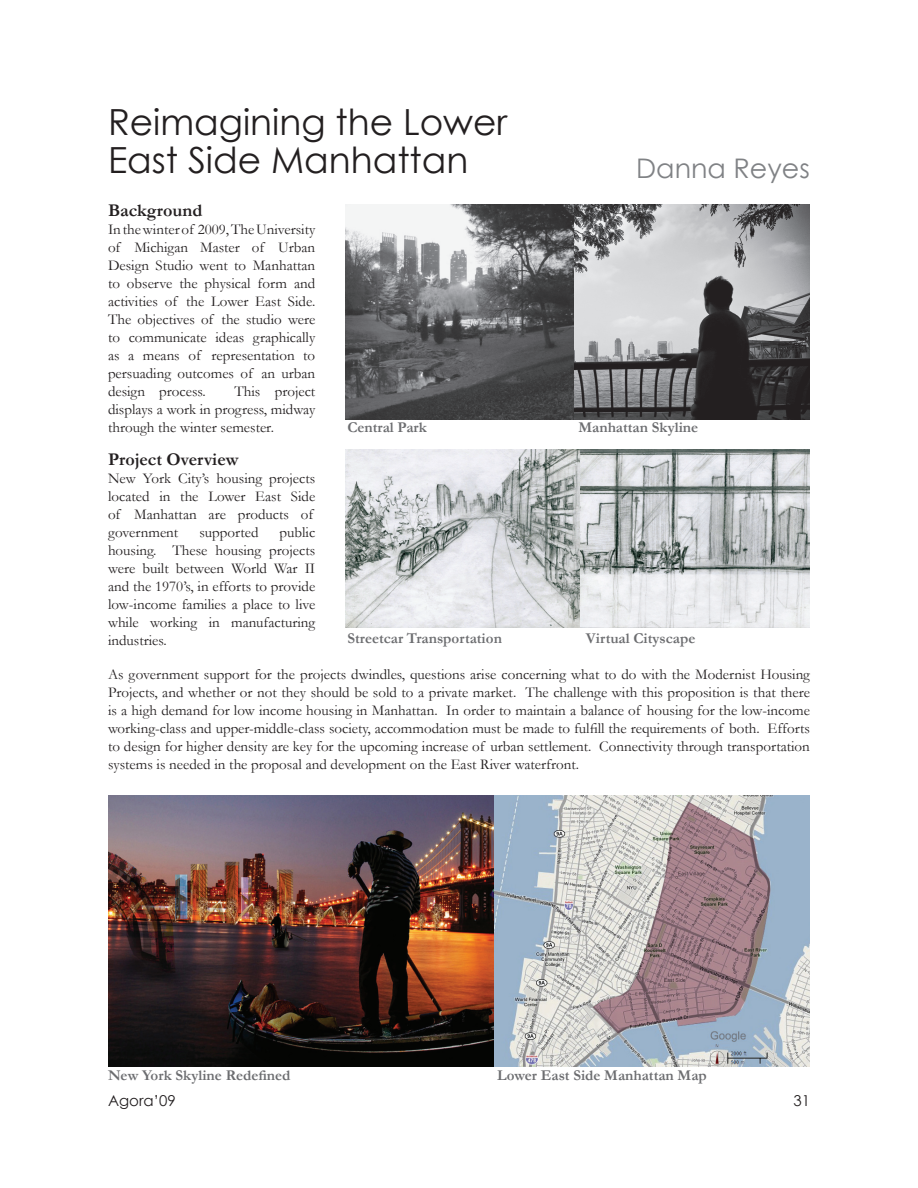
<style>
.page{position:relative;width:918px;height:1188px;background:#fff}
.page>*{position:absolute;margin:0;border:0;box-sizing:border-box;transform-origin:0 0}
.t1{font:36px/37.5px "Century Gothic";color:#231f20}
.t2{font:27px "Century Gothic";color:#808285}
.t3{font:700 18px "Garamond";color:#231f20}
.t4{font:15px/18px "Garamond";color:#231f20;text-align:justify}
.t5{font:700 15px "Garamond";color:#6c6d70}
.t6{font:15px "Century Gothic";color:#231f20}
</style>
<div class="page">
<img style="left:346px;top:204px;width:464px;height:216px">
<img style="left:346px;top:449px;width:464px;height:179px">
<img style="left:108px;top:795px;width:702px;height:271px">
<h1 class="t1" style="left:108px;top:103px;width:401px">Reimagining the Lower<br>East Side Manhattan</h1>
<h2 class="t2" style="left:636px;top:152px;width:175px">Danna Reyes</h2>
<p class="t3" style="left:108px;top:200px;width:96px">Background</p>
<p class="t4" style="left:108px;top:220px;width:209px">In the winter of 2009, The University of Michigan Master of Urban Design Studio went to Manhattan to observe the physical form and activities of the Lower East Side.<br>The objectives of the studio were to communicate ideas graphically as a means of representation to persuading outcomes of an urban design process.</p>
<p class="t4" style="left:108px;top:382px;width:209px;text-indent:126px">This project displays a work in progress, midway through the winter semester.</p>
<p class="t3" style="left:108px;top:449px;width:132px">Project Overview</p>
<p class="t4" style="left:108px;top:469px;width:209px;text-align:left">New York City’s housing projects located in the Lower East Side of Manhattan are products of government</p>
<p class="t5" style="left:347px;top:419px;width:81px">Central Park</p>
<p class="t5" style="left:578px;top:419px;width:121px">Manhattan Skyline</p>
<p class="t4" style="left:108px;top:523px;width:209px;text-indent:172px">public housing. These housing projects were built between World War II and the 1970’s, in efforts to provide low-income families a place to live while working in manufacturing industries.</p>
<p class="t4" style="left:108px;top:665px;width:704px">As government support for the projects dwindles, questions arise concerning what to do with the Modernist Housing Projects, and whether or not they should be sold to a private market. The challenge with this proposition is that there is a high demand for low income housing in Manhattan. In order to maintain a balance of housing for the low-income working-class and upper-middle-class society, accommodation must be made to fulfill the requirements of both. Efforts to design for higher density are key for the upcoming increase of urban settlement. Connectivity through transportation systems is needed in the proposal and development on the East River waterfront.</p>
<p class="t4" style="left:199px;top:523px;width:61px">supported</p>
<p class="t5" style="left:347px;top:630px;width:156px">Streetcar Transportation</p>
<p class="t5" style="left:586px;top:630px;width:111px">Virtual Cityscape</p>
<p class="t5" style="left:108px;top:1066px;width:184px">New York Skyline Redefined</p>
<p class="t5" style="left:497px;top:1066px;width:211px">Lower East Side Manhattan Map</p>
<p class="t6" style="left:108px;top:1092px;width:69px">Agora’09</p>
<p class="t6" style="left:793px;top:1092px;width:18px">31</p>
</div>
